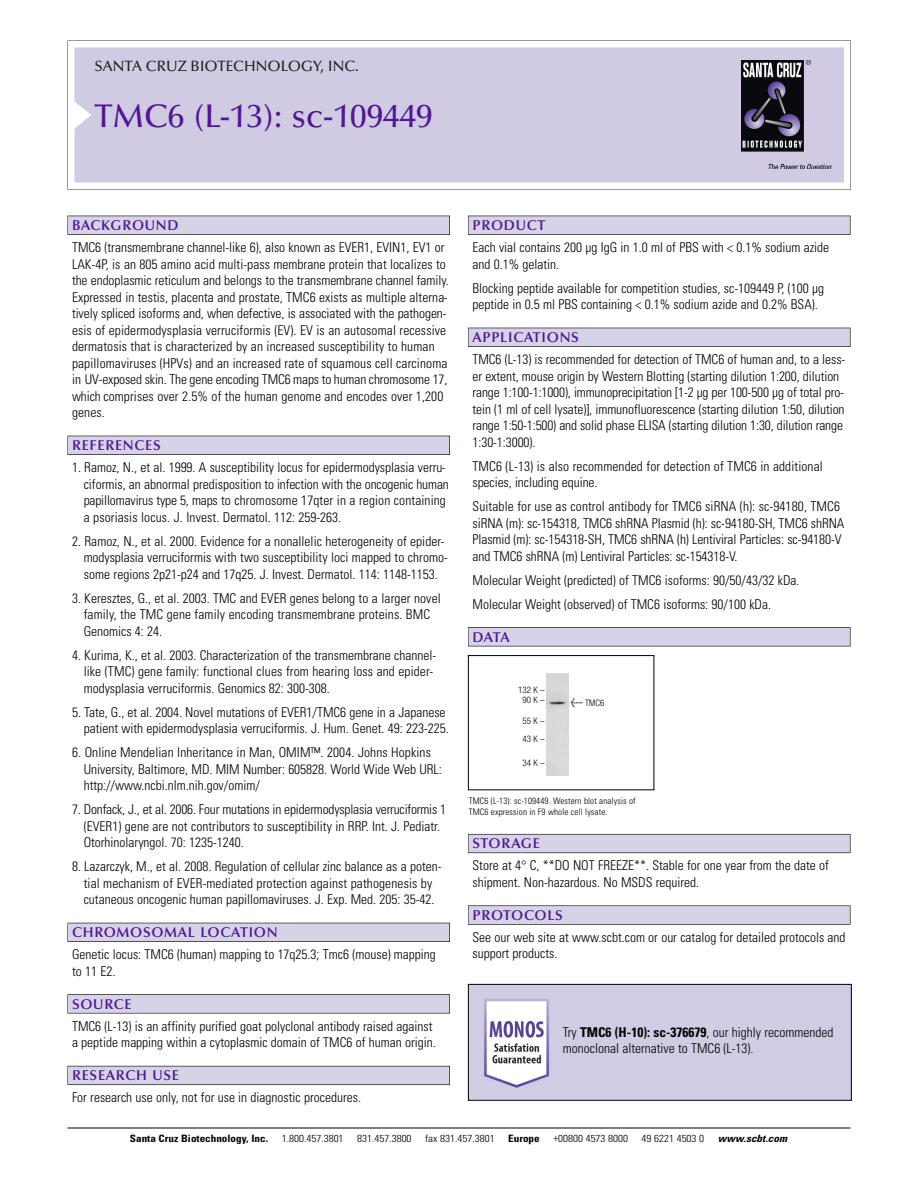
<style>
.page{position:relative;width:918px;height:1188px;background:#fff}
.page>*{position:absolute;margin:0;border:0;box-sizing:border-box;transform-origin:0 0}
.t1{font:500 33px "Optima";color:#511695}
.t2{font:500 15px "Optima";color:#231f20}
.t3{font:600 14.25px "Optima";letter-spacing:.05em;color:#511695}
.t4{font:300 condensed 13.5px/16.5px "Univers";color:#000}
.t5{font:300 condensed 10.2px "Univers";color:#000;scale:1.1 1}
.t6{font:700 condensed 10.2px "Univers";color:#000;scale:1.1 1}
.t7{font:italic 700 condensed 10.2px "Univers";letter-spacing:.005em;color:#000;scale:1.1 1}
.t8{font:300 condensed 9px/10.5px "Univers";letter-spacing:.015em;color:#000}
.t9{font:300 condensed 9px/10.5px "Helvetica Neue";color:#000;text-align:center}
.s1{font-family:"Meta Plus";font-weight:400;font-stretch:normal;font-size:10.5px}
.s2{font-weight:700}
</style>
<div class="page">
<svg style="left:68px;top:40px;width:783px;height:149px"></svg>
<div style="left:74px;top:47px;width:770px;height:135px;background:#d1cae3"></div>
<img style="left:741px;top:60px;width:90px;height:108px">
<div style="left:68px;top:216px;width:382px;height:19px;background:#525155"></div>
<div style="left:68px;top:216px;width:381px;height:18px;background:#d7d3e7"></div>
<div style="left:68px;top:436px;width:382px;height:19px;background:#515055"></div>
<div style="left:68px;top:436px;width:381px;height:18px;background:#d7d3e7"></div>
<div style="left:68px;top:923px;width:382px;height:19px;background:#525158"></div>
<div style="left:68px;top:923px;width:381px;height:18px;background:#d7d3e7"></div>
<div style="left:68px;top:994px;width:382px;height:19px;background:#575759"></div>
<div style="left:68px;top:995px;width:381px;height:18px;background:#d7d3e7"></div>
<div style="left:68px;top:1066px;width:382px;height:19px;background:#5b5a62"></div>
<div style="left:68px;top:1066px;width:381px;height:18px;background:#d7d3e7"></div>
<div style="left:468px;top:216px;width:382px;height:19px;background:#525155"></div>
<div style="left:468px;top:216px;width:382px;height:18px;background:#d7d3e7"></div>
<div style="left:468px;top:328px;width:382px;height:19px;background:#515055"></div>
<div style="left:468px;top:328px;width:382px;height:18px;background:#d7d3e7"></div>
<div style="left:468px;top:627px;width:382px;height:19px;background:#545357"></div>
<div style="left:468px;top:628px;width:382px;height:18px;background:#d7d3e7"></div>
<div style="left:468px;top:834px;width:382px;height:19px;background:#66646d"></div>
<div style="left:468px;top:835px;width:382px;height:18px;background:#d7d3e7"></div>
<svg style="left:468px;top:905px;width:382px;height:20px"></svg>
<div style="left:468px;top:906px;width:382px;height:18px;background:#d7d3e7"></div>
<hr style="left:68px;top:1128px;width:782px;height:1px;background:#000">
<div style="left:468px;top:655px;width:186px;height:135px;border:1px solid #000"></div>
<div style="left:547px;top:673px;width:21px;height:103px;background:#d8d8d8"></div>
<img style="left:470px;top:986px;width:380px;height:113px">
<div style="left:468px;top:984px;width:384px;height:117px;border:1px solid #000"></div>
<p class="t2" style="left:94px;top:61px;width:266px">SANTA CRUZ BIOTECHNOLOGY, INC.</p>
<h1 class="t1" style="left:94px;top:103px;width:340px">TMC6 (L-13): sc-109449</h1>
<p class="t3" style="left:72px;top:219px;width:108px">BACKGROUND</p>
<p class="t4" style="left:72px;top:240px;width:378px">TMC6 (transmembrane channel-like 6), also known as EVER1, EVIN1, EV1 or LAK-4P, is an 805 amino acid multi-pass membrane protein that localizes to the endoplasmic reticulum and belongs to the transmembrane channel family.<br>Expressed in testis, placenta and prostate, TMC6 exists as multiple alterna&shy;tively spliced isoforms and, when defective, is associated with the pathogen&shy;esis of epidermodysplasia verruciformis (EV). EV is an autosomal recessive dermatosis that is characterized by an increased susceptibility to human papillomaviruses (HPVs) and an increased rate of squamous cell carcinoma in UV-exposed skin. The gene encoding TMC6 maps to human chromosome 17, which comprises over 2.5% of the human genome and encodes over 1,200 genes.</p>
<p class="t3" style="left:72px;top:440px;width:90px">REFERENCES</p>
<p class="t4" style="left:84px;top:460px;width:367px;text-indent:-12px">1. Ramoz, N., et al. 1999. A susceptibility locus for epidermodysplasia verru&shy;ciformis, an abnormal predisposition to infection with the oncogenic human papillomavirus type 5, maps to chromosome 17qter in a region containing a psoriasis locus. J. Invest. Dermatol. 112: 259-263.</p>
<p class="t4" style="left:84px;top:534px;width:366px;text-indent:-12px">2. Ramoz, N., et al. 2000. Evidence for a nonallelic heterogeneity of epider&shy;modysplasia verruciformis with two susceptibility loci mapped to chromo&shy;some regions 2p21-p24 and 17q25. J. Invest. Dermatol. 114: 1148-1153.</p>
<p class="t4" style="left:84px;top:591px;width:359px;text-indent:-12px">3. Keresztes, G., et al. 2003. TMC and EVER genes belong to a larger novel family, the TMC gene family encoding transmembrane proteins. BMC<br>Genomics 4: 24.</p>
<p class="t4" style="left:84px;top:648px;width:354px;text-indent:-12px">4. Kurima, K., et al. 2003. Characterization of the transmembrane channel&shy;like (TMC) gene family: functional clues from hearing loss and epider&shy;modysplasia verruciformis. Genomics 82: 300-308.</p>
<p class="t4" style="left:72px;top:705px;width:378px;text-align:right">5. Tate, G., et al. 2004. Novel mutations of EVER1/TMC6 gene in a Japanese patient with epidermodysplasia verruciformis. J. Hum. Genet. 49: 223-225.</p>
<p class="t4" style="left:84px;top:745px;width:360px;text-indent:-12px">6. Online Mendelian Inheritance in Man, OMIM™. 2004. Johns Hopkins<br>University, Baltimore, MD. MIM Number: 605828. World Wide Web URL: http://www.ncbi.nlm.nih.gov/omim/</p>
<p class="t4" style="left:84px;top:802px;width:364px;text-indent:-12px">7. Donfack, J., et al. 2006. Four mutations in epidermodysplasia verruciformis 1 (EVER1) gene are not contributors to susceptibility in RRP. Int. J. Pediatr.<br>Otorhinolaryngol. 70: 1235-1240.</p>
<p class="t4" style="left:72px;top:859px;width:371px;text-align:center">8. Lazarczyk, M., et al. 2008. Regulation of cellular zinc balance as a poten&shy;tial mechanism of EVER-mediated protection against pathogenesis by cutaneous oncogenic human papillomaviruses. J. Exp. Med. 205: 35-42.</p>
<p class="t3" style="left:72px;top:927px;width:207px">CHROMOSOMAL LOCATION</p>
<p class="t4" style="left:72px;top:947px;width:365px">Genetic locus: TMC6 (human) mapping to 17q25.3; Tmc6 (mouse) mapping to 11 E2.</p>
<p class="t3" style="left:72px;top:998px;width:61px">SOURCE</p>
<p class="t4" style="left:72px;top:1019px;width:365px">TMC6 (L-13) is an affinity purified goat polyclonal antibody raised against a peptide mapping within a cytoplasmic domain of TMC6 of human origin.</p>
<p class="t3" style="left:72px;top:1070px;width:109px">RESEARCH USE</p>
<p class="t4" style="left:72px;top:1090px;width:290px">For research use only, not for use in diagnostic procedures.</p>
<p class="t3" style="left:473px;top:219px;width:74px">PRODUCT</p>
<p class="t4" style="left:473px;top:240px;width:358px">Each vial contains 200 µg IgG in 1.0 ml of PBS with &lt; 0.1% sodium azide and 0.1% gelatin.</p>
<p class="t4" style="left:473px;top:281px;width:353px">Blocking peptide available for competition studies, sc-109449 P, (100 µg peptide in 0.5 ml PBS containing &lt; 0.1% sodium azide and 0.2% BSA).</p>
<p class="t3" style="left:473px;top:332px;width:108px">APPLICATIONS</p>
<p class="t4" style="left:473px;top:352px;width:374px">TMC6 (L-13) is recommended for detection of TMC6 of human and, to a less&shy;er extent, mouse origin by Western Blotting (starting dilution 1:200, dilution range 1:100-1:1000), immunoprecipitation [1-2 µg per 100-500 µg of total pro&shy;tein (1 ml of cell lysate)], immunofluorescence (starting dilution 1:50, dilution range 1:50-1:500) and solid phase ELISA (starting dilution 1:30, dilution range 1:30-1:3000).</p>
<p class="t4" style="left:473px;top:459px;width:352px">TMC6 (L-13) is also recommended for detection of TMC6 in additional species, including equine.</p>
<p class="t4" style="left:473px;top:499px;width:373px">Suitable for use as control antibody for TMC6 siRNA (h): sc-94180, TMC6 siRNA (m): sc-154318, TMC6 shRNA Plasmid (h): sc-94180-SH, TMC6 shRNA Plasmid (m): sc-154318-SH, TMC6 shRNA (h) Lentiviral Particles: sc-94180-V and TMC6 shRNA (m) Lentiviral Particles: sc-154318-V.</p>
<p class="t4" style="left:473px;top:569px;width:328px;line-height:24px">Molecular Weight (predicted) of TMC6 isoforms: 90/50/43/32 kDa.<br>Molecular Weight (observed) of TMC6 isoforms: 90/100 kDa.</p>
<p class="t3" style="left:473px;top:631px;width:39px">DATA</p>
<p class="t9" style="left:518px;top:685px;width:28px">132 K –<br>90K–</p>
<p class="t9" style="left:523px;top:713px;width:24px;line-height:18px;text-align:left">55K–<br>43K–</p>
<p class="t9" style="left:523px;top:759px;width:24px">34K–</p>
<p class="t9" style="left:570px;top:699px;width:36px"><span class="s1">&lt;</span> TMC6</p>
<p class="t8" style="left:469px;top:797px;width:169px">TMC6 (L-13): sc-109449. Western blot analysis of<br>TMC6 expression in F9 whole cell lysate.</p>
<p class="t3" style="left:473px;top:838px;width:69px">STORAGE</p>
<p class="t4" style="left:473px;top:859px;width:358px">Store at 4° C, **DO NOT FREEZE**. Stable for one year from the date of shipment. Non-hazardous. No MSDS required.</p>
<p class="t3" style="left:473px;top:909px;width:92px">PROTOCOLS</p>
<p class="t4" style="left:473px;top:930px;width:375px">See our web site at www.scbt.com or our catalog for detailed protocols and support products.</p>
<p class="t4" style="left:563px;top:1025px;width:272px">Try <span class="s2">TMC6 (H-10): sc-376679</span>, our highly recommended monoclonal alternative to TMC6 (L-13).</p>
<p class="t6" style="left:130px;top:1135px;width:127px">Santa Cruz Biotechnology, Inc.</p>
<p class="t5" style="left:282px;top:1135px;width:58px">1.800.457.3801</p>
<p class="t5" style="left:357px;top:1135px;width:51px">831.457.3800</p>
<p class="t5" style="left:425px;top:1135px;width:65px">fax 831.457.3801</p>
<p class="t6" style="left:508px;top:1135px;width:30px">Europe</p>
<p class="t5" style="left:553px;top:1135px;width:69px">+00800 4573 8000</p>
<p class="t5" style="left:642px;top:1135px;width:58px">49 6221 4503 0</p>
<p class="t7" style="left:718px;top:1135px;width:64px">www.scbt.com</p>
</div>
